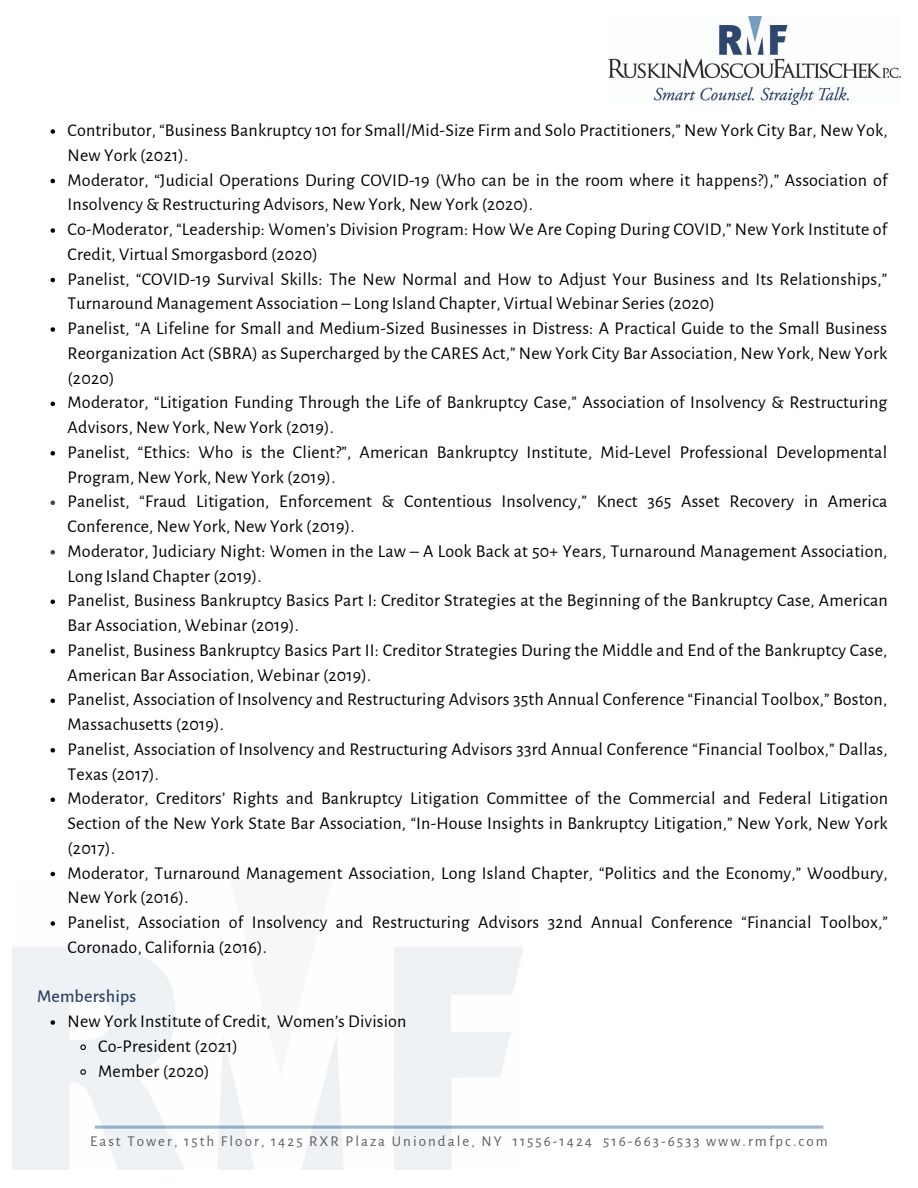
<style>
.page{position:relative;width:918px;height:1188px;background:#fff}
.page>*{position:absolute;margin:0;border:0;box-sizing:border-box;transform-origin:0 0}
.t1{font:18px/24.8px "Alegreya Sans";letter-spacing:.01em;color:#000}
.t2{font:500 18px "Alegreya Sans";letter-spacing:.01em;color:#324568}
.t3{font:15px "Alegreya Sans";letter-spacing:.135em;color:#5d5a62}
</style>
<div class="page">
<img style="left:608px;top:16px;width:293px;height:89px">
<svg style="left:95px;top:1126px;width:728px;height:3px;background:#a4bcd1"></svg>
<svg style="left:51px;top:129px;width:4px;height:5px"></svg>
<svg style="left:51px;top:179px;width:4px;height:4px"></svg>
<svg style="left:51px;top:228px;width:4px;height:5px"></svg>
<svg style="left:51px;top:278px;width:4px;height:4px"></svg>
<svg style="left:51px;top:327px;width:4px;height:5px"></svg>
<svg style="left:51px;top:402px;width:4px;height:4px"></svg>
<svg style="left:51px;top:451px;width:4px;height:5px"></svg>
<svg style="left:51px;top:501px;width:4px;height:4px"></svg>
<svg style="left:51px;top:550px;width:4px;height:5px"></svg>
<svg style="left:51px;top:600px;width:4px;height:4px"></svg>
<svg style="left:51px;top:649px;width:4px;height:5px"></svg>
<svg style="left:51px;top:699px;width:4px;height:4px"></svg>
<svg style="left:51px;top:748px;width:4px;height:5px"></svg>
<svg style="left:51px;top:798px;width:4px;height:4px"></svg>
<svg style="left:51px;top:872px;width:4px;height:4px"></svg>
<svg style="left:51px;top:921px;width:4px;height:5px"></svg>
<svg style="left:51px;top:1020px;width:4px;height:5px"></svg>
<div style="left:30px;top:1037px;width:57px;height:46px;background:#eef2f4"></div>
<p class="t1" style="left:68px;top:118px;width:822px">Contributor, “Business Bankruptcy 101 for Small/Mid-Size Firm and Solo Practitioners,” New York City Bar, New Yok,<br>New York (2021).</p>
<p class="t1" style="left:68px;top:168px;width:821px">Moderator, “Judicial Operations During COVID-19 (Who can be in the room where it happens?),” Association of<br>Insolvency &amp; Restructuring Advisors, New York, New York (2020).</p>
<p class="t1" style="left:68px;top:217px;width:821px">Co-Moderator, “Leadership: Women’s Division Program: How We Are Coping During COVID,” New York Institute of<br>Credit, Virtual Smorgasbord (2020)</p>
<p class="t1" style="left:68px;top:267px;width:821px">Panelist, “COVID-19 Survival Skills: The New Normal and How to Adjust Your Business and Its Relationships,”<br>Turnaround Management Association – Long Island Chapter, Virtual Webinar Series (2020)</p>
<p class="t1" style="left:68px;top:316px;width:821px;text-align:justify">Panelist, “A Lifeline for Small and Medium-Sized Businesses in Distress: A Practical Guide to the Small Business Reorganization Act (SBRA) as Supercharged by the CARES Act,” New York City Bar Association, New York, New York (2020)</p>
<p class="t1" style="left:68px;top:391px;width:821px">Moderator, “Litigation Funding Through the Life of Bankruptcy Case,” Association of Insolvency &amp; Restructuring<br>Advisors, New York, New York (2019).</p>
<p class="t1" style="left:68px;top:440px;width:821px">Panelist, “Ethics: Who is the Client?”, American Bankruptcy Institute, Mid-Level Professional Developmental<br>Program, New York, New York (2019).</p>
<p class="t1" style="left:68px;top:490px;width:821px">Panelist, “Fraud Litigation, Enforcement &amp; Contentious Insolvency,” Knect 365 Asset Recovery in America<br>Conference, New York, New York (2019).</p>
<p class="t1" style="left:68px;top:539px;width:821px">Moderator, Judiciary Night: Women in the Law – A Look Back at 50+ Years, Turnaround Management Association,<br>Long Island Chapter (2019).</p>
<p class="t1" style="left:68px;top:589px;width:822px">Panelist, Business Bankruptcy Basics Part I: Creditor Strategies at the Beginning of the Bankruptcy Case, American<br>Bar Association, Webinar (2019).</p>
<p class="t1" style="left:68px;top:638px;width:821px">Panelist, Business Bankruptcy Basics Part II: Creditor Strategies During the Middle and End of the Bankruptcy Case,<br>American Bar Association, Webinar (2019).</p>
<p class="t1" style="left:68px;top:688px;width:821px">Panelist, Association of Insolvency and Restructuring Advisors 35th Annual Conference “Financial Toolbox,” Boston,<br>Massachusetts (2019).</p>
<p class="t1" style="left:68px;top:737px;width:821px">Panelist, Association of Insolvency and Restructuring Advisors 33rd Annual Conference “Financial Toolbox,” Dallas,<br>Texas (2017).</p>
<p class="t1" style="left:68px;top:787px;width:822px;text-align:justify">Moderator, Creditors’ Rights and Bankruptcy Litigation Committee of the Commercial and Federal Litigation Section of the New York State Bar Association, “In-House Insights in Bankruptcy Litigation,” New York, New York (2017).</p>
<p class="t1" style="left:68px;top:861px;width:822px">Moderator, Turnaround Management Association, Long Island Chapter, “Politics and the Economy,” Woodbury,<br>New York (2016).</p>
<p class="t1" style="left:68px;top:910px;width:822px">Panelist, Association of Insolvency and Restructuring Advisors 32nd Annual Conference “Financial Toolbox,”<br>Coronado, California (2016).</p>
<p class="t2" style="left:37px;top:988px;width:101px">Memberships</p>
<p class="t1" style="left:68px;top:1009px;width:340px">New York Institute of Credit, Women’s Division</p>
<p class="t1" style="left:98px;top:1034px;width:141px">Co-President (2021)</p>
<p class="t1" style="left:98px;top:1059px;width:113px">Member (2020)</p>
<p class="t3" style="left:90px;top:1134px;width:739px">East Tower, 15th Floor, 1425 RXR Plaza Uniondale, NY 11556-1424 516-663-6533 www.rmfpc.com</p>
</div>
